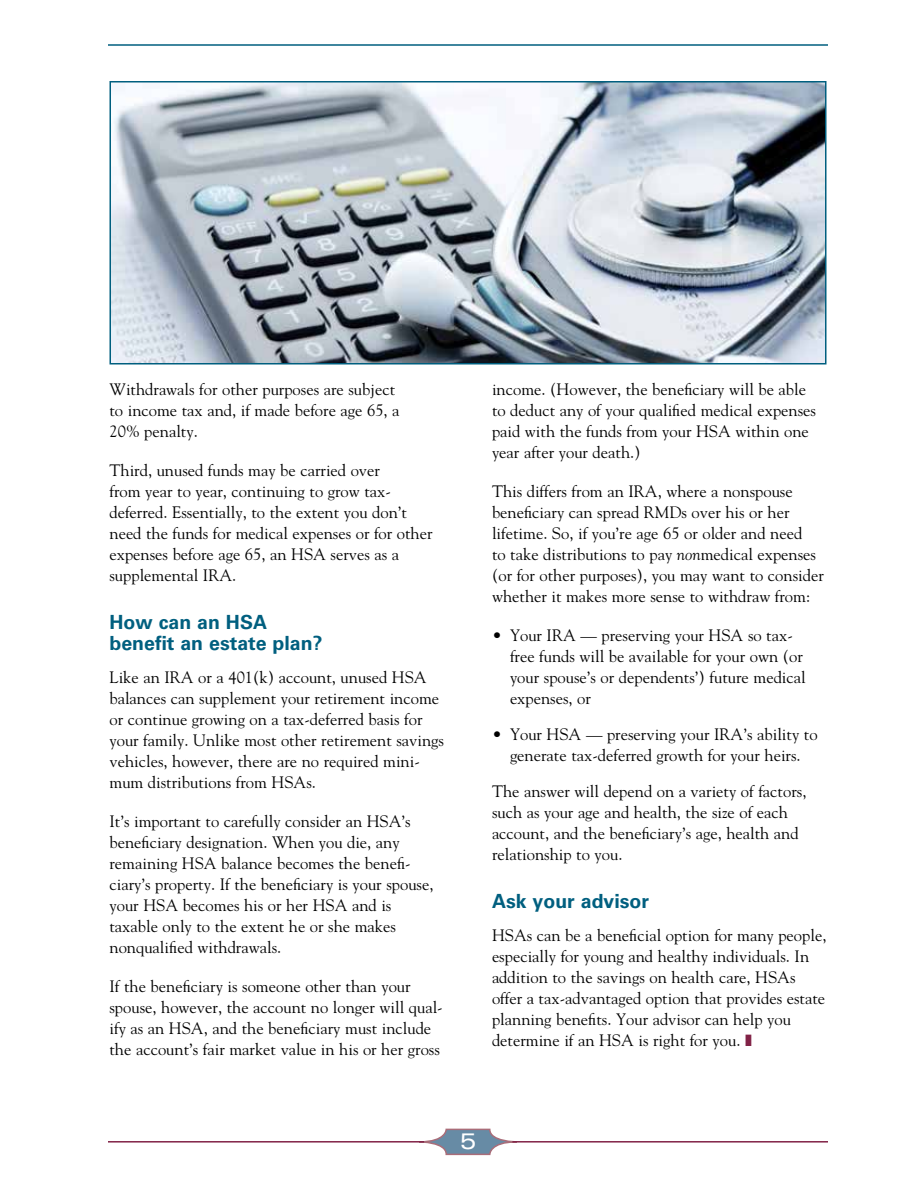
<style>
.page{position:relative;width:918px;height:1188px;background:#fff}
.page>*{position:absolute;margin:0;border:0;box-sizing:border-box;transform-origin:0 0}
.t1{font:expanded 22.5px "Univers LT Std";color:#fff}
.t2{font:700 19.5px/21px "Univers LT Std";color:#005f7f}
.t3{font:16.5px/21px "Goudy Std";color:#000}
.s1{font-style:italic}
</style>
<div class="page">
<hr style="left:108px;top:44px;width:720px;height:2px;background:#005f7f">
<svg style="left:424px;top:1128px;width:89px;height:28px"></svg>
<hr style="left:108px;top:1141px;width:316px;height:2px;background:#812246">
<hr style="left:512px;top:1141px;width:316px;height:2px;background:#812246">
<img style="left:113px;top:84px;width:710px;height:277px">
<div style="left:110px;top:81px;width:716px;height:283px;border:2px solid #005f7f"></div>
<p class="t3" style="left:110px;top:378px;width:292px">Withdrawals for other purposes are subject to income tax and, if made before age 65, a<br>20% penalty.</p>
<p class="t3" style="left:110px;top:459px;width:325px">Third, unused funds may be carried over<br>from year to year, continuing to grow tax&shy;deferred. Essentially, to the extent you don’t need the funds for medical expenses or for other expenses before age 65, an HSA serves as a supplemental IRA.</p>
<p class="t2" style="left:110px;top:612px;width:214px">How can an HSA benefit an estate plan?</p>
<p class="t3" style="left:110px;top:666px;width:336px">Like an IRA or a 401(k) account, unused HSA balances can supplement your retirement income or continue growing on a tax-deferred basis for your family. Unlike most other retirement savings vehicles, however, there are no required mini&shy;mum distributions from HSAs.</p>
<p class="t3" style="left:110px;top:810px;width:326px">It’s important to carefully consider an HSA’s beneficiary designation. When you die, any remaining HSA balance becomes the benefi&shy;ciary’s property. If the beneficiary is your spouse, your HSA becomes his or her HSA and is taxable only to the extent he or she makes nonqualified withdrawals.</p>
<p class="t3" style="left:110px;top:975px;width:335px">If the beneficiary is someone other than your spouse, however, the account no longer will qual&shy;ify as an HSA, and the beneficiary must include the account’s fair market value in his or her gross</p>
<p class="t3" style="left:492px;top:378px;width:326px">income. (However, the beneficiary will be able to deduct any of your qualified medical expenses paid with the funds from your HSA within one year after your death.)</p>
<p class="t3" style="left:492px;top:480px;width:333px">This differs from an IRA, where a nonspouse beneficiary can spread RMDs over his or her lifetime. So, if you’re age 65 or older and need<br>to take distributions to pay <span class="s1">non</span>medical expenses (or for other purposes), you may want to consider whether it makes more sense to withdraw from:</p>
<p class="t3" style="left:510px;top:625px;width:297px;text-indent:-18px">• Your IRA — preserving your HSA so tax&shy;free funds will be available for your own (or your spouse’s or dependents’) future medical expenses, or</p>
<p class="t3" style="left:492px;top:724px;width:327px;text-align:center">• Your HSA — preserving your IRA’s ability to generate tax-deferred growth for your heirs.</p>
<p class="t3" style="left:492px;top:781px;width:316px">The answer will depend on a variety of factors, such as your age and health, the size of each account, and the beneficiary’s age, health and relationship to you.</p>
<p class="t2" style="left:492px;top:891px;width:159px">Ask your advisor</p>
<p class="t3" style="left:492px;top:924px;width:336px">HSAs can be a beneficial option for many people, especially for young and healthy individuals. In addition to the savings on health care, HSAs offer a tax-advantaged option that provides estate planning benefits. Your advisor can help you determine if an HSA is right for you.</p>
<h1 class="t1" style="left:460px;top:1128px;width:18px">5</h1>
</div>
